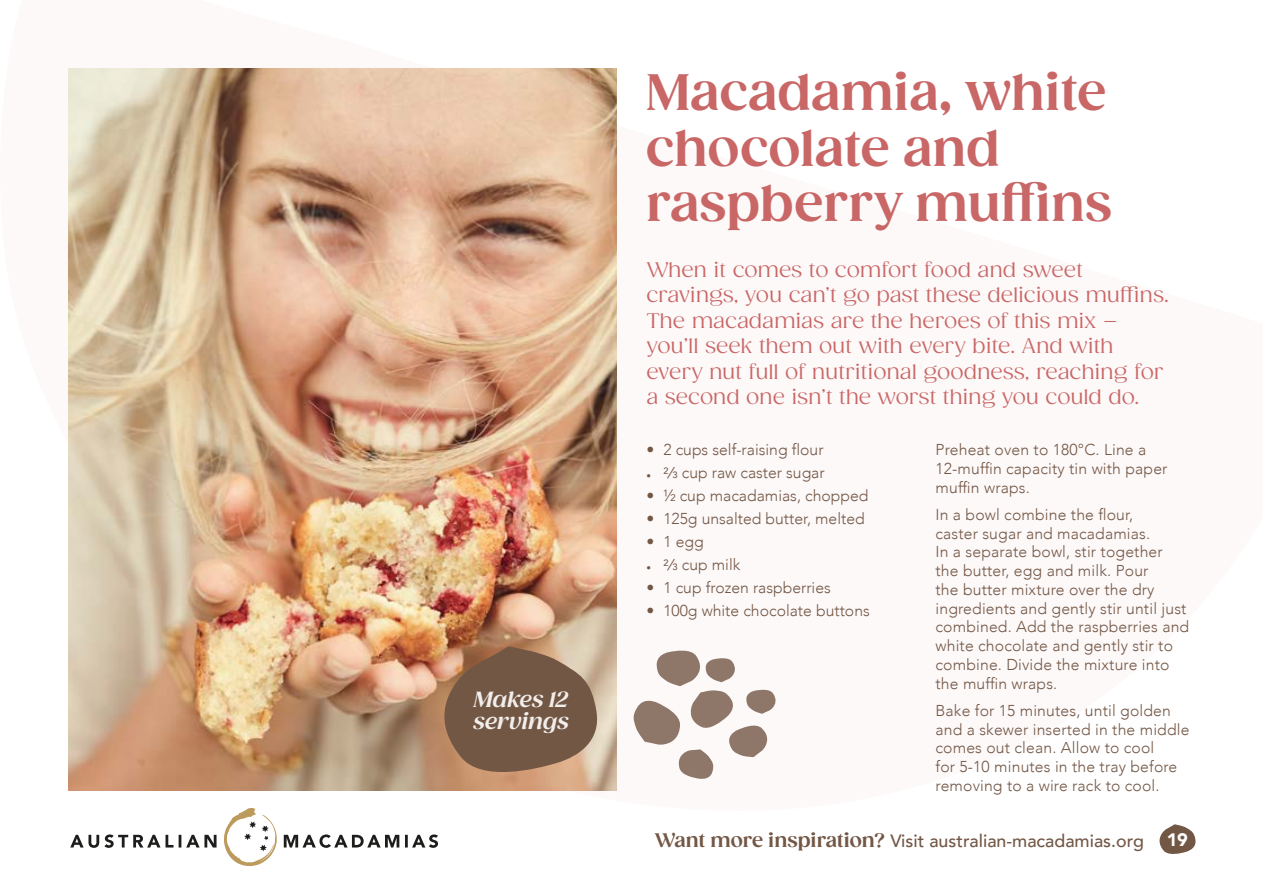
<style>
.page{position:relative;width:1263px;height:893px;background:#fff}
.page>*{position:absolute;margin:0;border:0;box-sizing:border-box;transform-origin:0 0}
.Recipe_Headings{font:700 49.5px/55.5px "Gazpacho";color:#c96666}
.Qty{font:italic 700 21.15px/22.2px "Gazpacho";color:#f1eeec}
.Recipe_Intro{font:20.25px/25.5px "Gazpacho";letter-spacing:-.01em;color:#c96666}
.t1{font:900 18px "Avenir";color:#fff}
.t2{font:500 17.85px "Avenir";color:#735745}
.Recipe_text{font:300 15.75px/18.8px "Avenir";letter-spacing:.01em;color:#735745}
.t3{font:500 9.15px "Avenir";color:#735745}
.s1{font-weight:400;font-style:italic;font-size:15px}
.s2{font-weight:500;font-size:9.15px}
.s3{font-family:"Gazpacho";font-weight:700;font-size:18.9px}
</style>
<div class="page">
<svg style="left:70px;top:834px;width:147px;height:14px"></svg>
<svg style="left:284px;top:834px;width:154px;height:14px"></svg>
<svg style="left:224px;top:808px;width:53px;height:58px"></svg>
<img style="left:68px;top:68px;width:549px;height:723px">
<svg style="left:437px;top:646px;width:164px;height:136px;background:#917059"></svg>
<svg style="left:633px;top:650px;width:143px;height:129px"></svg>
<svg style="left:1159px;top:824px;width:37px;height:30px"></svg>
<p class="Qty" style="left:473px;top:688px;width:97px">Makes 12 servings</p>
<p class="Recipe_Headings" style="left:646px;top:65px;width:468px">Macadamia, white chocolate and raspberry muffins</p>
<p class="Recipe_Intro" style="left:646px;top:256px;width:524px">When it comes to comfort food and sweet cravings, you can’t go past these delicious muffins.<br>The macadamias are the heroes of this mix – you’ll seek them out with every bite. And with every nut full of nutritional goodness, reaching for a second one isn’t the worst thing you could do.</p>
<p class="Recipe_text" style="left:646px;top:440px;width:179px">• 2 cups self-raising flour</p>
<p class="t3" style="left:646px;top:468px;width:6px">•</p>
<p class="Recipe_text" style="left:663px;top:463px;width:163px"><sup>2</sup><span class="s1">/</span><span class="s2">3</span> cup raw caster sugar</p>
<p class="Recipe_text" style="left:646px;top:486px;width:224px">• ½ cup macadamias, chopped</p>
<p class="Recipe_text" style="left:646px;top:509px;width:220px">• 125g unsalted butter, melted</p>
<p class="Recipe_text" style="left:646px;top:532px;width:59px">• 1 egg</p>
<p class="t3" style="left:646px;top:560px;width:6px">•</p>
<p class="Recipe_text" style="left:663px;top:555px;width:78px"><sup>2</sup><span class="s1">/</span><span class="s2">3</span> cup milk</p>
<p class="Recipe_text" style="left:646px;top:578px;width:186px">• 1 cup frozen raspberries</p>
<p class="Recipe_text" style="left:646px;top:601px;width:225px">• 100g white chocolate buttons</p>
<p class="Recipe_text" style="left:935px;top:440px;width:233px">Preheat oven to 180°C. Line a<br>12-muffin capacity tin with paper muffin wraps.</p>
<p class="Recipe_text" style="left:935px;top:505px;width:255px">In a bowl combine the flour,<br>caster sugar and macadamias.<br>In a separate bowl, stir together the butter, egg and milk. Pour<br>the butter mixture over the dry ingredients and gently stir until just combined. Add the raspberries and white chocolate and gently stir to combine. Divide the mixture into the muffin wraps.</p>
<p class="Recipe_text" style="left:935px;top:701px;width:255px">Bake for 15 minutes, until golden and a skewer inserted in the middle comes out clean. Allow to cool<br>for 5-10 minutes in the tray before removing to a wire rack to cool.</p>
<p class="t2" style="left:655px;top:826px;width:491px"><span class="s3">Want more inspiration?</span> Visit australian-macadamias.org</p>
<p class="t1" style="left:1167px;top:824px;width:22px">19</p>
</div>
